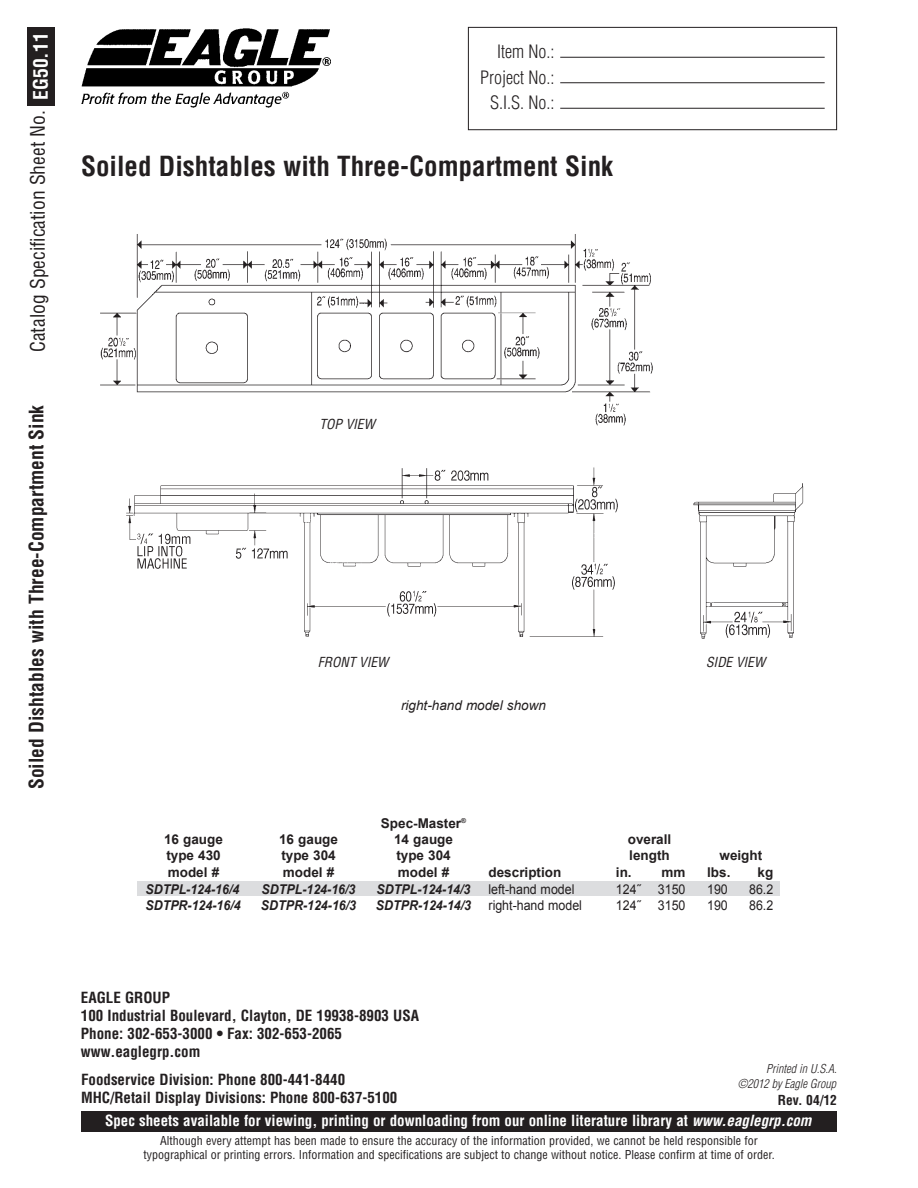
<style>
.page{position:relative;width:918px;height:1188px;background:#fff}
.page>*{position:absolute;margin:0;border:0;box-sizing:border-box;transform-origin:0 0}
.t1{font:700 condensed 27px "Helvetica";color:#231f20}
.t2{font:700 condensed 19.5px "Helvetica";color:#231f20}
.t3{font:condensed 19.5px "Helvetica";color:#231f20}
.t4{font:300 condensed 18px/25.5px "Helvetica";color:#231f20;text-align:right}
.t5{font:700 condensed 15px/18px "Helvetica";color:#231f20}
.t6{font:700 condensed 15px "Helvetica";color:#fff}
.t7{font:700 13.5px "Arial";color:#231f20}
.t8{font:italic 700 13.5px "Arial";color:#231f20;scale:.92 1}
.t9{font:13.5px "Arial";color:#231f20;scale:.92 1}
.t10{font:italic condensed 13.5px "Helvetica";color:#231f20}
.t11{font:italic 13.5px "Arial";color:#231f20}
.t12{font:700 condensed 13.5px "Helvetica";color:#231f20}
.t13{font:condensed 12px/13.5px "Helvetica";color:#231f20;text-align:center}
.t14{font:italic 300 condensed 12px "Helvetica";color:#231f20}
.s1{font-weight:700;color:#fff}
.s2{font-style:italic}
</style>
<div class="page">
<div style="left:81px;top:1111px;width:756px;height:21px;background:#231f20"></div>
<img style="left:81px;top:28px;width:250px;height:79px">
<div style="left:27px;top:27px;width:28px;height:78px;background:#231f20"></div>
<div style="left:468px;top:27px;width:369px;height:103px;border:1px solid #231f20"></div>
<hr style="left:560px;top:82px;width:265px;height:1px;background:#231f20">
<hr style="left:560px;top:57px;width:265px;height:1px;background:#231f20">
<hr style="left:560px;top:108px;width:265px;height:1px;background:#231f20">
<img style="left:100px;top:234px;width:553px;height:192px">
<img style="left:126px;top:467px;width:492px;height:170px">
<img style="left:693px;top:483px;width:111px;height:156px">
<div style="left:138px;top:882px;width:642px;height:14px;background:#dcdddf"></div>
<h2 class="t3" style="left:25px;top:352px;width:321px;rotate:-90deg">Catalog Specification Sheet No. <span class="s1">EG50.11</span></h2>
<h2 class="t2" style="left:25px;top:789px;width:386px;rotate:-90deg">Soiled Dishtables with Three-Compartment Sink</h2>
<h3 class="t4" style="left:480px;top:39px;width:76px">Item No.:<br>Project No.:<br>S.I.S. No.:</h3>
<h1 class="t1" style="left:81px;top:149px;width:534px">Soiled Dishtables with Three-Compartment Sink</h1>
<p class="t10" style="left:319px;top:416px;width:57px">TOP VIEW</p>
<p class="t10" style="left:318px;top:654px;width:72px">FRONT VIEW</p>
<p class="t10" style="left:706px;top:654px;width:61px">SIDE VIEW</p>
<p class="t11" style="left:401px;top:697px;width:146px">right-hand model shown</p>
<p class="t7" style="left:381px;top:814px;width:87px">Spec-Master<sup>®</sup></p>
<p class="t7" style="left:164px;top:831px;width:60px">16 gauge</p>
<p class="t7" style="left:279px;top:831px;width:60px">16 gauge</p>
<p class="t7" style="left:394px;top:831px;width:60px">14 gauge</p>
<p class="t7" style="left:628px;top:831px;width:45px">overall</p>
<p class="t7" style="left:166px;top:847px;width:56px">type 430</p>
<p class="t7" style="left:281px;top:847px;width:56px">type 304</p>
<p class="t7" style="left:396px;top:847px;width:56px">type 304</p>
<p class="t7" style="left:629px;top:847px;width:42px">length</p>
<p class="t7" style="left:720px;top:847px;width:44px">weight</p>
<p class="t7" style="left:168px;top:863px;width:53px">model #</p>
<p class="t7" style="left:283px;top:863px;width:53px">model #</p>
<p class="t7" style="left:398px;top:863px;width:53px">model #</p>
<p class="t7" style="left:489px;top:863px;width:74px">description</p>
<p class="t7" style="left:616px;top:863px;width:71px">in. mm</p>
<p class="t7" style="left:707px;top:863px;width:25px">lbs.</p>
<p class="t7" style="left:758px;top:863px;width:17px">kg</p>
<p class="t8" style="left:146px;top:880px;width:104px">SDTPL-124-16/4</p>
<p class="t8" style="left:262px;top:880px;width:104px">SDTPL-124-16/3</p>
<p class="t8" style="left:377px;top:880px;width:104px">SDTPL-124-14/3</p>
<p class="t9" style="left:489px;top:880px;width:95px">left-hand model</p>
<p class="t9" style="left:616px;top:880px;width:29px">124˝</p>
<p class="t9" style="left:658px;top:880px;width:32px">3150</p>
<p class="t9" style="left:707px;top:880px;width:24px">190</p>
<p class="t9" style="left:749px;top:880px;width:28px">86.2</p>
<p class="t8" style="left:146px;top:897px;width:105px">SDTPR-124-16/4</p>
<p class="t8" style="left:261px;top:897px;width:105px">SDTPR-124-16/3</p>
<p class="t8" style="left:376px;top:897px;width:105px">SDTPR-124-14/3</p>
<p class="t9" style="left:489px;top:897px;width:103px">right-hand model</p>
<p class="t9" style="left:616px;top:897px;width:29px">124˝</p>
<p class="t9" style="left:658px;top:897px;width:32px">3150</p>
<p class="t9" style="left:707px;top:897px;width:24px">190</p>
<p class="t9" style="left:749px;top:897px;width:28px">86.2</p>
<p class="t5" style="left:81px;top:989px;width:340px">EAGLE GROUP<br>100 Industrial Boulevard, Clayton, DE 19938-8903 USA<br>Phone: 302-653-3000 • Fax: 302-653-2065 www.eaglegrp.com</p>
<p class="t14" style="left:766px;top:1062px;width:72px">Printed in U.S.A.</p>
<p class="t5" style="left:81px;top:1070px;width:266px">Foodservice Division: Phone 800-441-8440</p>
<p class="t14" style="left:738px;top:1077px;width:100px">©2012 by Eagle Group</p>
<p class="t5" style="left:81px;top:1088px;width:318px">MHC/Retail Display Divisions: Phone 800-637-5100</p>
<p class="t12" style="left:778px;top:1092px;width:61px">Rev. 04/12</p>
<p class="t6" style="left:105px;top:1112px;width:708px">Spec sheets available for viewing, printing or downloading from our online literature library at <span class="s2">www.eaglegrp.com</span></p>
<p class="t13" style="left:143px;top:1134px;width:633px">Although every attempt has been made to ensure the accuracy of the information provided, we cannot be held responsible for typographical or printing errors. Information and specifications are subject to change without notice. Please confirm at time of order.</p>
</div>
